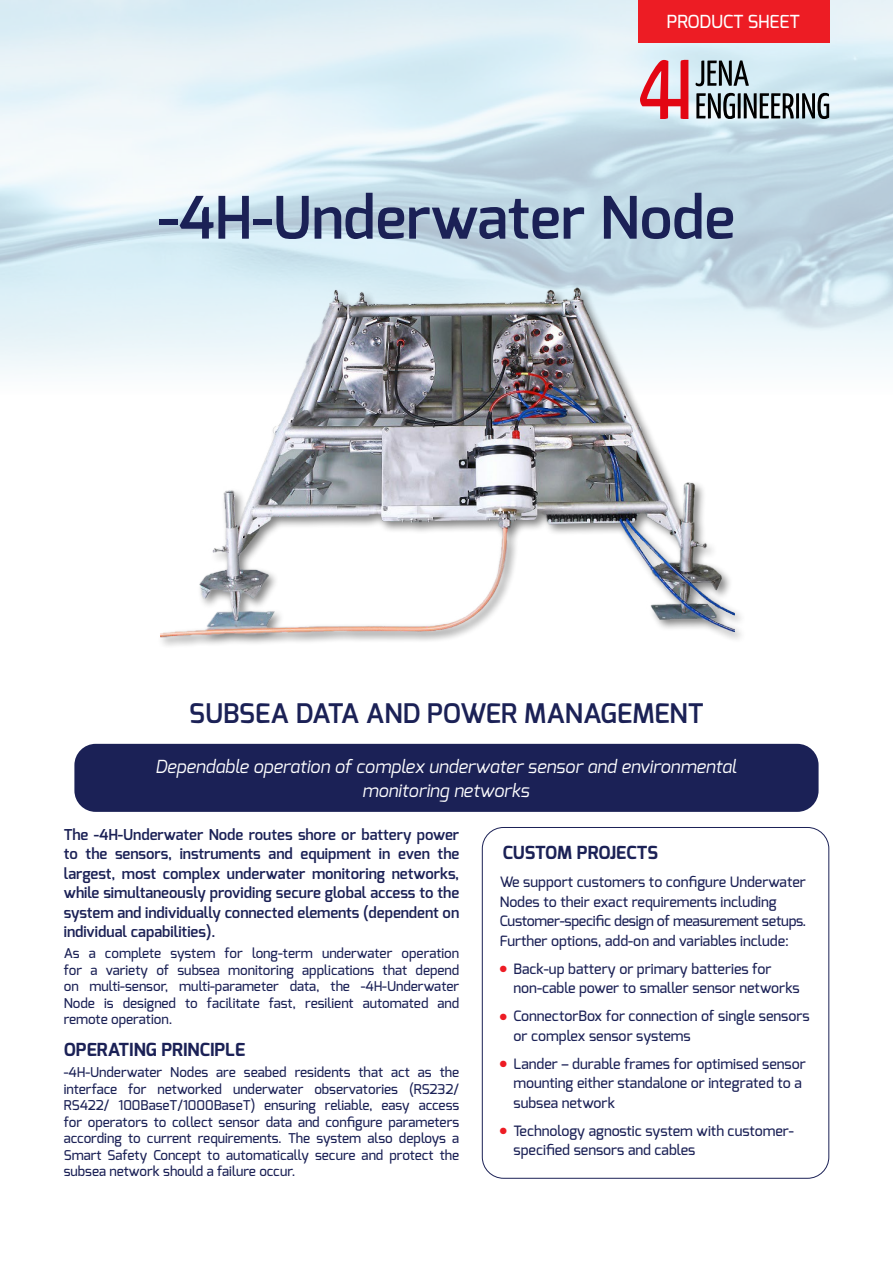
<style>
.page{position:relative;width:893px;height:1263px;background:#fff}
.page>*{position:absolute;margin:0;border:0;box-sizing:border-box;transform-origin:0 0}
.t1{font:600 58.5px "Exo";color:#1b2156}
.t2{font:600 27px "Exo";color:#1b2156}
.t3{font:italic 18px/24px "Exo";color:#fff;text-align:center}
.t4{font:700 18px "Exo";color:#1b2156}
.t5{font:500 18px "Exo";letter-spacing:-.01em;color:#fff}
.t6{font:600 15px/19.5px "Exo";color:#1b2156;text-align:justify}
.t7{font:500 14.25px/19.5px "Exo";color:#1b2156}
.t8{font:500 13.5px/16.5px "Exo";color:#1b2156;text-align:justify}
.s1{color:#ed1c24}
</style>
<div class="page">
<svg style="left:0;top:0;width:893px;height:371px;background:#d7e8f1"></svg>
<svg style="left:696px;top:60px;width:53px;height:26px"></svg>
<svg style="left:696px;top:93px;width:133px;height:26px;background:#7b8487"></svg>
<svg style="left:640px;top:60px;width:48px;height:59px;background:#e07f89"></svg>
<div style="left:638px;top:0;width:191px;height:43px;background:#ed1c24"></div>
<div style="left:74px;top:744px;width:745px;height:68px;background:#1b2156;border-radius:21px"></div>
<div style="left:482px;top:827px;width:347px;height:352px;border:1px solid #1b2156;border-radius:21px"></div>
<div style="left:157px;top:285px;width:589px;height:364px;background:#000;opacity:.5"></div>
<img style="left:161px;top:241px;width:573px;height:408px">
<h3 class="t5" style="left:667px;top:10px;width:135px">PRODUCT SHEET</h3>
<h1 class="t1" style="left:158px;top:180px;width:579px">-4H-Underwater Node</h1>
<h2 class="t2" style="left:189px;top:696px;width:516px">SUBSEA DATA AND POWER MANAGEMENT</h2>
<h3 class="t3" style="left:155px;top:754px;width:583px">Dependable operation of complex underwater sensor and environmental monitoring networks</h3>
<p class="t6" style="left:64px;top:825px;width:397px">The -4H-Underwater Node routes shore or battery power to the sensors, instruments and equipment in even the largest, most complex underwater monitoring networks, while simultaneously providing secure global access to the system and individually connected elements (dependent on individual capabilities).</p>
<p class="t8" style="left:64px;top:945px;width:397px">As a complete system for long-term underwater operation for a variety of subsea monitoring applications that depend on multi-sensor, multi-parameter data, the -4H-Underwater Node is designed to facilitate fast, resilient automated and remote operation.</p>
<h3 class="t4" style="left:64px;top:1038px;width:183px">OPERATING PRINCIPLE</h3>
<p class="t8" style="left:64px;top:1064px;width:397px">-4H-Underwater Nodes are seabed residents that act as the interface for networked underwater observatories (RS232/ RS422/ 100BaseT/1000BaseT) ensuring reliable, easy access for operators to collect sensor data and configure parameters according to current requirements. The system also deploys a Smart Safety Concept to automatically secure and protect the subsea network should a failure occur.</p>
<h3 class="t4" style="left:503px;top:841px;width:157px">CUSTOM PROJECTS</h3>
<p class="t7" style="left:500px;top:872px;width:308px">We support customers to configure Underwater Nodes to their exact requirements including Customer-specific design of measurement setups.<br>Further options, add-on and variables include:</p>
<p class="t7" style="left:514px;top:959px;width:288px;text-indent:-14px"><span class="s1">●</span> Back-up battery or primary batteries for non-cable power to smaller sensor networks</p>
<p class="t7" style="left:514px;top:1006px;width:298px;text-indent:-14px"><span class="s1">●</span> ConnectorBox for connection of single sensors or complex sensor systems</p>
<p class="t7" style="left:514px;top:1054px;width:294px;text-indent:-14px"><span class="s1">●</span> Lander – durable frames for optimised sensor mounting either standalone or integrated to a subsea network</p>
<p class="t7" style="left:514px;top:1121px;width:282px;text-indent:-14px"><span class="s1">●</span> Technology agnostic system with customer&shy;specified sensors and cables</p>
</div>
